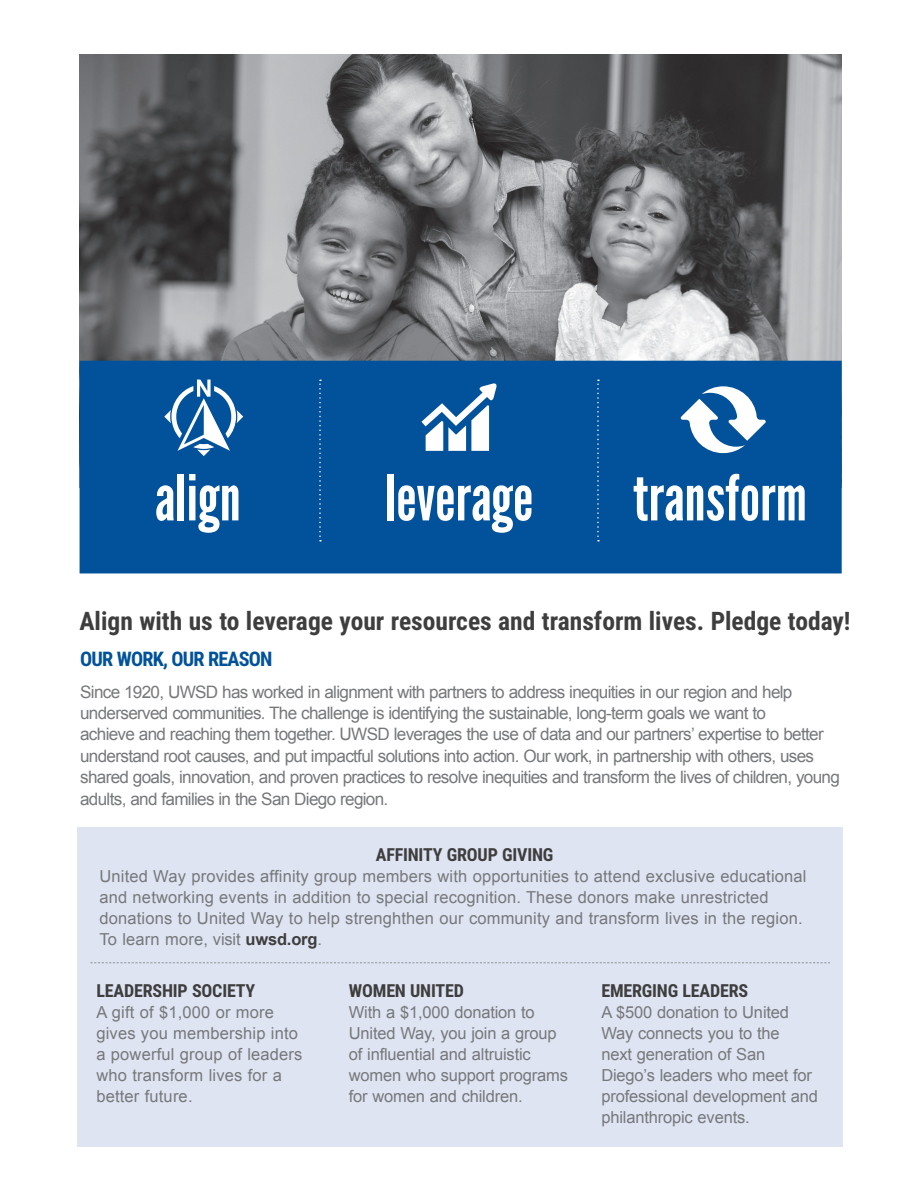
<style>
.page{position:relative;width:918px;height:1188px;background:#fff}
.page>*{position:absolute;margin:0;border:0;box-sizing:border-box;transform-origin:0 0}
.t1{font:63.15px "League Gothic";color:#fff}
.t2{font:700 25.5px "Roboto Condensed";color:#3e3e3f}
.t3{font:700 20.1px "Roboto Condensed";letter-spacing:-.04em;color:#01529a}
.t4{font:700 18px "Roboto Condensed";letter-spacing:-.01em;color:#3e3e3f}
.t5{font:17.1px/21.5px "Arial";letter-spacing:-.04em;color:#76787b}
.t6{font:16.5px/21px "Arial";letter-spacing:.01em;color:#76787b}
.t7{font:16.5px/21px "Arial";letter-spacing:-.01em;color:#76787b}
.s1{font-weight:700;color:#3e3e3f}
</style>
<div class="page">
<img style="left:79px;top:54px;width:763px;height:434px">
<div style="left:77px;top:827px;width:766px;height:320px;background:#dee4f1"></div>
<svg style="left:90px;top:962px;width:740px;height:1px"></svg>
<div style="left:80px;top:361px;width:762px;height:212px;background:#01529a"></div>
<svg style="left:164px;top:380px;width:79px;height:76px"></svg>
<svg style="left:319px;top:380px;width:2px;height:162px"></svg>
<svg style="left:597px;top:380px;width:2px;height:162px"></svg>
<svg style="left:421px;top:383px;width:76px;height:68px"></svg>
<svg style="left:681px;top:386px;width:85px;height:67px"></svg>
<h1 class="t1" style="left:155px;top:462px;width:88px">align</h1>
<h1 class="t1" style="left:385px;top:462px;width:150px">leverage</h1>
<h1 class="t1" style="left:633px;top:462px;width:176px">transform</h1>
<h2 class="t2" style="left:79px;top:603px;width:773px">Align with us to leverage your resources and transform lives. Pledge today!</h2>
<p class="t3" style="left:80px;top:645px;width:194px">OUR WORK, OUR REASON</p>
<p class="t5" style="left:80px;top:681px;width:761px">Since 1920, UWSD has worked in alignment with partners to address inequities in our region and help underserved communities. The challenge is identifying the sustainable, long-term goals we want to<br>achieve and reaching them together. UWSD leverages the use of data and our partners’ expertise to better understand root causes, and put impactful solutions into action. Our work, in partnership with others, uses shared goals, innovation, and proven practices to resolve inequities and transform the lives of children, young adults, and families in the San Diego region.</p>
<p class="t4" style="left:376px;top:842px;width:179px">AFFINITY GROUP GIVING</p>
<p class="t6" style="left:99px;top:865px;width:709px">United Way provides affinity group members with opportunities to attend exclusive educational and networking events in addition to special recognition. These donors make unrestricted donations to United Way to help strenghthen our community and transform lives in the region.<br>To learn more, visit <span class="s1">uwsd.org</span>.</p>
<p class="t4" style="left:96px;top:978px;width:160px">LEADERSHIP SOCIETY</p>
<p class="t6" style="left:96px;top:1001px;width:208px">A gift of $1,000 or more gives you membership into a powerful group of leaders who transform lives for a better future.</p>
<p class="t4" style="left:349px;top:978px;width:117px">WOMEN UNITED</p>
<p class="t7" style="left:349px;top:1001px;width:221px">With a $1,000 donation to<br>United Way, you join a group of influential and altruistic women who support programs for women and children.</p>
<p class="t4" style="left:601px;top:978px;width:148px">EMERGING LEADERS</p>
<p class="t7" style="left:601px;top:1001px;width:218px">A $500 donation to United<br>Way connects you to the<br>next generation of San<br>Diego’s leaders who meet for professional development and philanthropic events.</p>
</div>
